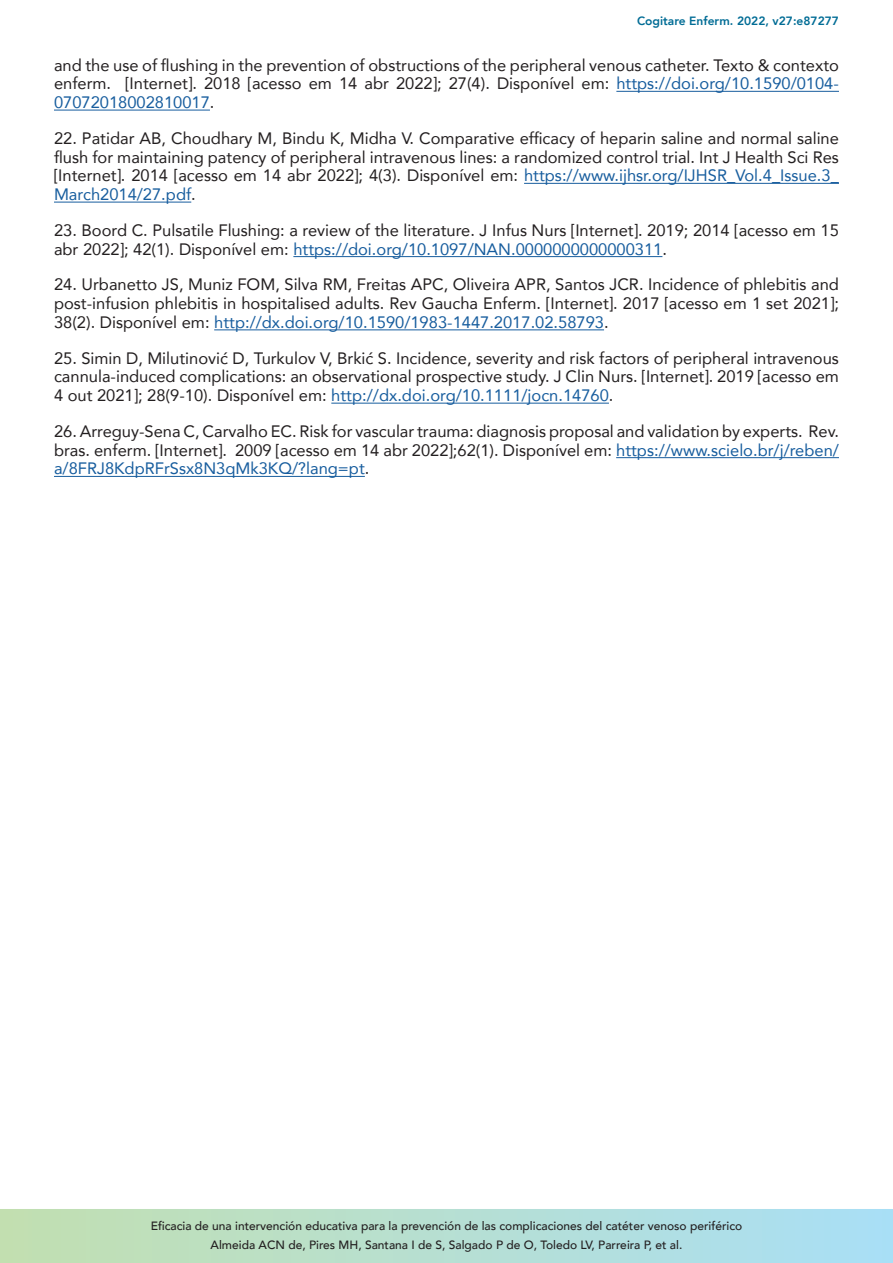
<style>
.page{position:relative;width:893px;height:1263px;background:#fff}
.page>*{position:absolute;margin:0;border:0;box-sizing:border-box;transform-origin:0 0}
.TEXTO{font:16.5px/18.8px "Avenir";color:#231f20;text-align:justify}
.t1{font:500 12px/18.6px "Avenir";color:#231f20;text-align:center}
.t2{font:800 12px "Avenir";color:#006c95}
.s1{color:#175d9e}
</style>
<div class="page">
<svg style="left:0;top:1209px;width:893px;height:54px;background:#b6dfd2"></svg>
<hr style="left:616px;top:91px;width:223px;height:1px;background:#175d9e">
<hr style="left:54px;top:110px;width:156px;height:1px;background:#175d9e">
<hr style="left:524px;top:183px;width:315px;height:1px;background:#175d9e">
<hr style="left:54px;top:202px;width:137px;height:1px;background:#175d9e">
<hr style="left:293px;top:256px;width:369px;height:1px;background:#175d9e">
<hr style="left:214px;top:329px;width:390px;height:1px;background:#175d9e">
<hr style="left:331px;top:403px;width:278px;height:1px;background:#175d9e">
<hr style="left:616px;top:457px;width:223px;height:1px;background:#175d9e">
<hr style="left:54px;top:476px;width:311px;height:1px;background:#175d9e">
<p class="t2" style="left:637px;top:10px;width:203px">Cogitare Enferm. 2022, v27:e87277</p>
<p class="TEXTO" style="left:54px;top:55px;width:786px">and the use of flushing in the prevention of obstructions of the peripheral venous catheter. Texto &amp; contexto enferm. [Internet]. 2018 [acesso em 14 abr 2022]; 27(4). Disponível em: <span class="s1">https://doi.org/10.1590/0104- 07072018002810017</span>.</p>
<p class="TEXTO" style="left:54px;top:128px;width:786px">22. Patidar AB, Choudhary M, Bindu K, Midha V. Comparative efficacy of heparin saline and normal saline flush for maintaining patency of peripheral intravenous lines: a randomized control trial. Int J Health Sci Res [Internet]. 2014 [acesso em 14 abr 2022]; 4(3). Disponível em: <span class="s1">https://www.ijhsr.org/IJHSR_Vol.4_Issue.3_ March2014/27.pdf</span>.</p>
<p class="TEXTO" style="left:54px;top:220px;width:786px">23. Boord C. Pulsatile Flushing: a review of the literature. J Infus Nurs [Internet]. 2019; 2014 [acesso em 15 abr 2022]; 42(1). Disponível em: <span class="s1">https://doi.org/10.1097/NAN.0000000000000311</span>.</p>
<p class="TEXTO" style="left:54px;top:275px;width:786px">24. Urbanetto JS, Muniz FOM, Silva RM, Freitas APC, Oliveira APR, Santos JCR. Incidence of phlebitis and post-infusion phlebitis in hospitalised adults. Rev Gaucha Enferm. [Internet]. 2017 [acesso em 1 set 2021]; 38(2). Disponível em: <span class="s1">http://dx.doi.org/10.1590/1983-1447.2017.02.58793</span>.</p>
<p class="TEXTO" style="left:54px;top:348px;width:786px">25. Simin D, Milutinović D, Turkulov V, Brkić S. Incidence, severity and risk factors of peripheral intravenous cannula-induced complications: an observational prospective study. J Clin Nurs. [Internet]. 2019 [acesso em 4 out 2021]; 28(9-10). Disponível em: <span class="s1">http://dx.doi.org/10.1111/jocn.14760</span>.</p>
<p class="TEXTO" style="left:54px;top:421px;width:786px">26. Arreguy-Sena C, Carvalho EC. Risk for vascular trauma: diagnosis proposal and validation by experts. Rev. bras. enferm. [Internet]. 2009 [acesso em 14 abr 2022];62(1). Disponível em: <span class="s1">https://www.scielo.br/j/reben/ a/8FRJ8KdpRFrSsx8N3qMk3KQ/?lang=pt</span>.</p>
<p class="t1" style="left:151px;top:1216px;width:593px">Eficacia de una intervención educativa para la prevención de las complicaciones del catéter venoso periférico<br>Almeida ACN de, Pires MH, Santana I de S, Salgado P de O, Toledo LV, Parreira P, et al.</p>
</div>
